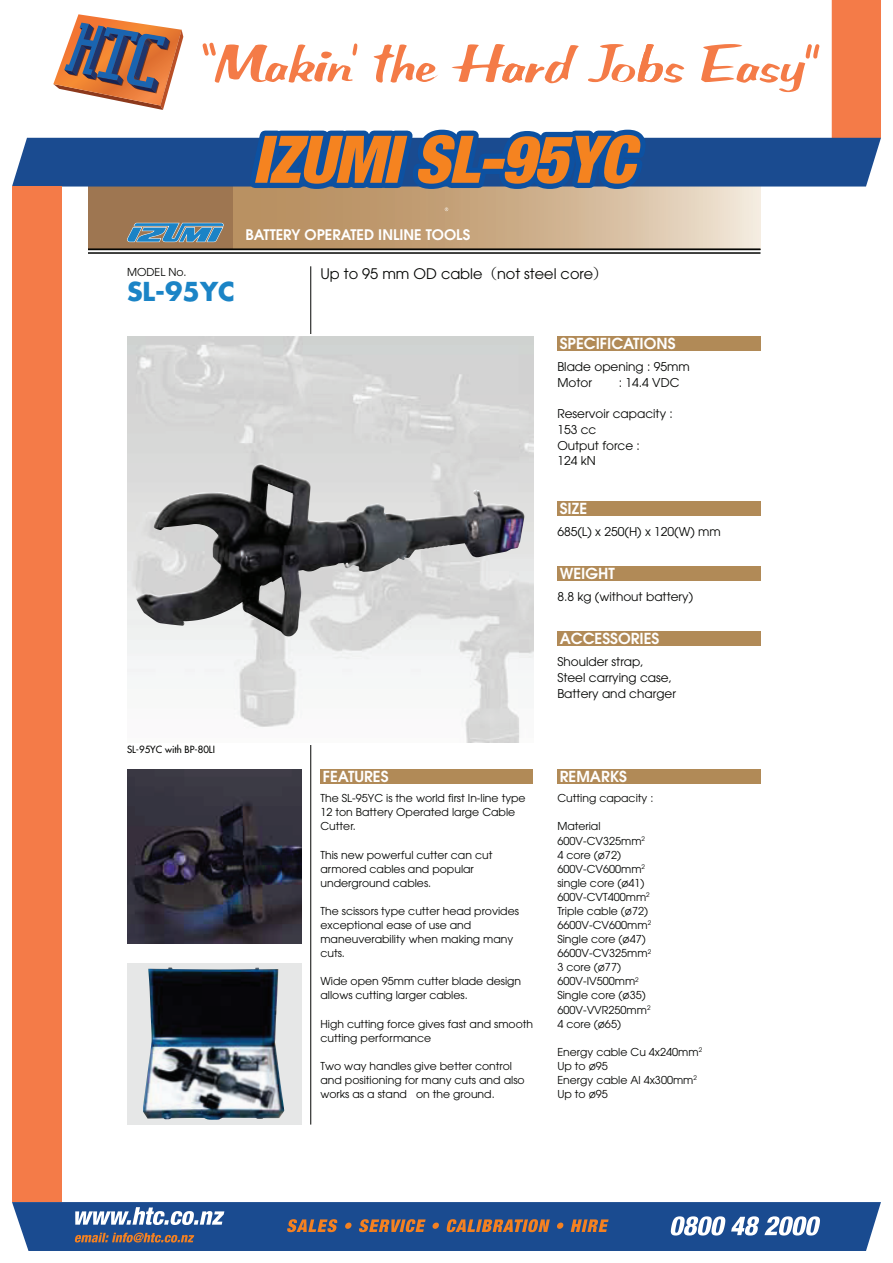
<style>
.page{position:relative;width:893px;height:1263px;background:#fff}
.page>*{position:absolute;margin:0;border:0;box-sizing:border-box;transform-origin:0 0}
.t1{font:italic 900 condensed 65.7px "Helvetica Neue LT Std";letter-spacing:-.02em;color:#f58320}
.t2{font:700 25.35px "Futura";color:#1b84c6}
.t3{font:600 15.15px "Avant Garde";color:#fff}
.t4{font:14.55px "Avant Garde";color:#040503}
.t5{font:600 14.55px "Avant Garde";color:#fff}
.t6{font:12.15px/15.8px "Avant Garde";color:#040503}
.t7{font:10.95px/14.1px "Avant Garde";color:#040503}
.t8{font:9.6px "Futura";color:#040503}
.s1{font-family:"Koz Min Pro"}
</style>
<div class="page">
<img style="left:127px;top:336px;width:406px;height:407px">
<img style="left:136px;top:463px;width:222px;height:173px">
<hr style="left:310px;top:266px;width:1px;height:68px;background:#040503">
<hr style="left:310px;top:745px;width:1px;height:379px;background:#040503">
<div style="left:557px;top:336px;width:203px;height:15px;background:#b18a57"></div>
<div style="left:557px;top:501px;width:203px;height:14px;background:#b18a57"></div>
<div style="left:557px;top:566px;width:203px;height:15px;background:#b18a57"></div>
<div style="left:557px;top:631px;width:203px;height:15px;background:#b18a57"></div>
<div style="left:320px;top:769px;width:213px;height:15px;background:#b18a57"></div>
<div style="left:557px;top:769px;width:203px;height:15px;background:#b18a57"></div>
<img style="left:127px;top:769px;width:174px;height:174px">
<div style="left:127px;top:962px;width:174px;height:162px;background:#e6e7e7"></div>
<img style="left:143px;top:967px;width:141px;height:153px">
<div style="left:88px;top:187px;width:145px;height:62px;background:#9e7651"></div>
<svg style="left:233px;top:195px;width:527px;height:54px;background:#cbad8a"></svg>
<svg style="left:127px;top:222px;width:97px;height:21px;background:#5f90ad"></svg>
<hr style="left:88px;top:249px;width:672px;height:1px;background:#040503">
<hr style="left:88px;top:253px;width:672px;height:1px;background:#040503">
<svg style="left:445px;top:207px;width:3px;height:4px"></svg>
<div style="left:12px;top:187px;width:49px;height:1015px;background:#f47b48"></div>
<svg style="left:12px;top:1202px;width:869px;height:49px;background:#3a5d92"></svg>
<svg style="left:12px;top:0;width:869px;height:195px"></svg>
<h1 class="t1" style="left:253px;top:119px;width:384px">IZUMI SL-95YC</h1>
<p class="t7" style="left:127px;top:265px;width:61px">MODEL No.</p>
<h2 class="t2" style="left:127px;top:274px;width:109px">SL-95YC</h2>
<h3 class="t5" style="left:245px;top:225px;width:226px">BATTERY OPERATED INLINE TOOLS</h3>
<h3 class="t4" style="left:320px;top:265px;width:289px">Up to 95 mm OD cable<span class="s1">（</span>not steel core<span class="s1">）</span></h3>
<h3 class="t3" style="left:560px;top:334px;width:117px">SPECIFICATIONS</h3>
<p class="t6" style="left:557px;top:359px;width:134px">Blade opening : 95mm<br>Motor</p>
<p class="t6" style="left:619px;top:374px;width:62px">: 14.4 VDC</p>
<p class="t6" style="left:557px;top:406px;width:117px">Reservoir capacity :<br>153 cc<br>Output force :<br>124 kN</p>
<h3 class="t3" style="left:560px;top:498px;width:29px">SIZE</h3>
<p class="t6" style="left:557px;top:523px;width:165px">685(L) x 250(H) x 120(W) mm</p>
<h3 class="t3" style="left:560px;top:563px;width:56px">WEIGHT</h3>
<p class="t6" style="left:557px;top:588px;width:137px">8.8 kg (without battery)</p>
<h3 class="t3" style="left:560px;top:629px;width:101px">ACCESSORIES</h3>
<p class="t6" style="left:557px;top:654px;width:120px">Shoulder strap,<br>Steel carrying case,<br>Battery and charger</p>
<p class="t8" style="left:127px;top:744px;width:89px">SL-95YC with BP-80LI</p>
<h3 class="t3" style="left:323px;top:767px;width:67px">FEATURES</h3>
<h3 class="t3" style="left:560px;top:767px;width:69px">REMARKS</h3>
<p class="t7" style="left:320px;top:791px;width:207px">The SL-95YC is the world first In-line type<br>12 ton Battery Operated large Cable<br>Cutter.</p>
<p class="t7" style="left:320px;top:847px;width:173px">This new powerful cutter can cut armored cables and popular underground cables.</p>
<p class="t7" style="left:320px;top:904px;width:200px">The scissors type cutter head provides exceptional ease of use and maneuverability when making many cuts.</p>
<p class="t7" style="left:320px;top:974px;width:202px">Wide open 95mm cutter blade design allows cutting larger cables.</p>
<p class="t7" style="left:320px;top:1016px;width:214px">High cutting force gives fast and smooth cutting performance</p>
<p class="t7" style="left:320px;top:1059px;width:206px">Two way handles give better control and positioning for many cuts and also works as a stand on the ground.</p>
<p class="t7" style="left:557px;top:791px;width:98px">Cutting capacity :</p>
<p class="t7" style="left:557px;top:819px;width:95px">Material<br>600V-CV325mm<sup>2<br></sup>4 core (ø72)<br>600V-CV600mm<sup>2 </sup>single core (ø41)<br>600V-CVT400mm<sup>2<br></sup>Triple cable (ø72)<br>6600V-CV600mm<sup>2<br></sup>Single core (ø47)<br>6600V-CV325mm<sup>2<br></sup>3 core (ø77)<br>600V-IV500mm<sup>2<br></sup>Single core (ø35)<br>600V-VVR250mm<sup>2<br></sup>4 core (ø65)</p>
<p class="t7" style="left:557px;top:1045px;width:146px">Energy cable Cu 4x240mm<sup>2<br></sup>Up to ø95<br>Energy cable Al 4x300mm<sup>2<br></sup>Up to ø95</p>
</div>
